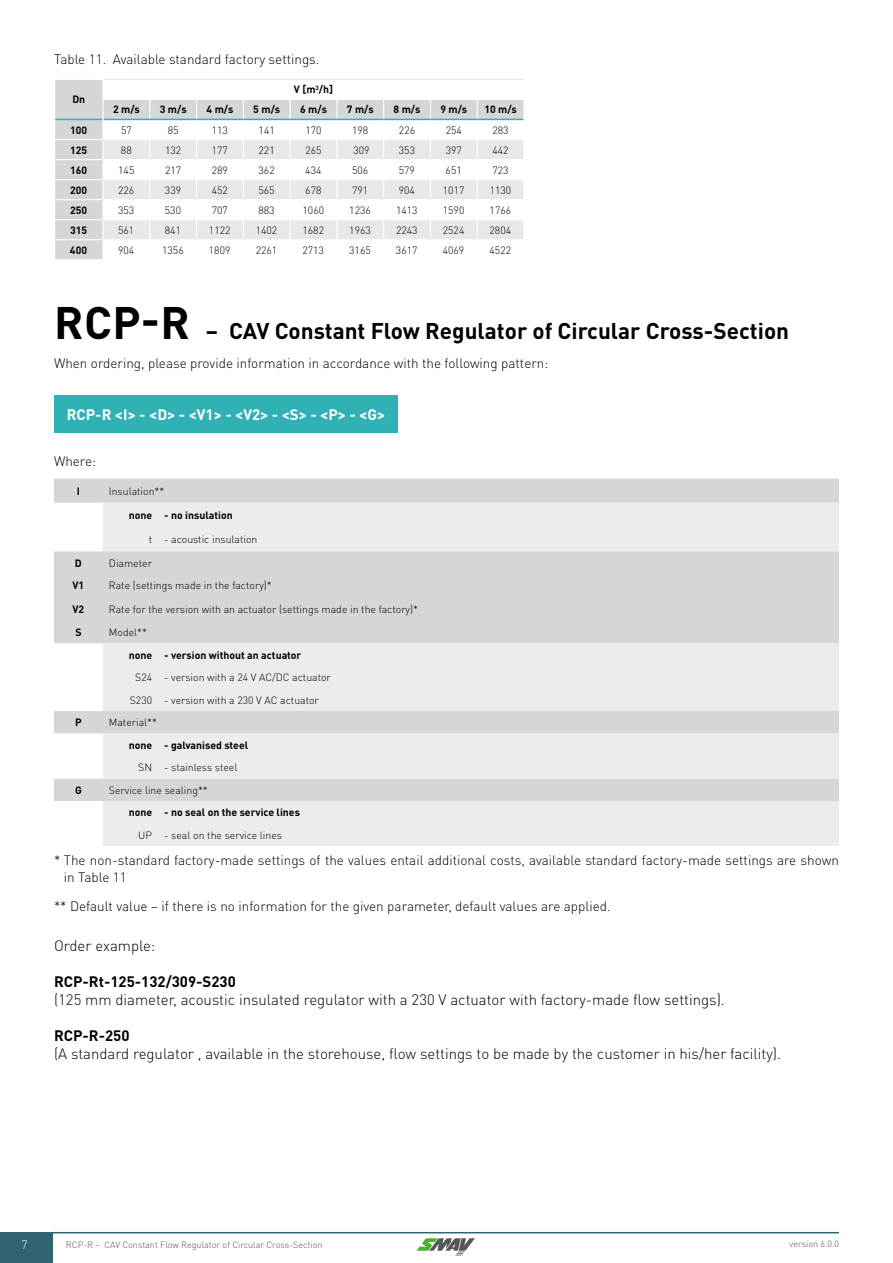
<style>
.page{position:relative;width:893px;height:1263px;background:#fff}
.page>*{position:absolute;margin:0;border:0;box-sizing:border-box;transform-origin:0 0}
.t1{font:700 22.5px "DIN Pro";color:#000}
.t2{font:300 15px "DIN Pro";color:#000}
.t3{font:700 15px "DIN Pro";color:#fff}
.t4{font:700 15px "DIN Pro";color:#000}
.t5{font:300 13.5px/16.2px "DIN Pro";color:#000}
.t6{font:300 12px "DIN Pro";color:#fff}
.t7{font:300 10.5px/22.5px "DIN Pro";color:#000}
.t8{font:700 10.5px "DIN Pro";color:#000}
.t9{font:300 9px "DIN Pro";color:#545352}
.s1{font-size:45px}
</style>
<div class="page">
<div style="left:0;top:1232px;width:52px;height:31px;background:#2d6470"></div>
<hr style="left:52px;top:1232px;width:787px;height:1px;background:#2d6470">
<svg style="left:416px;top:1238px;width:59px;height:17px"></svg>
<div style="left:55px;top:80px;width:47px;height:179px;background:#d6d6d6"></div>
<hr style="left:55px;top:119px;width:47px;height:1px;background:#30b1b6">
<hr style="left:54px;top:139px;width:49px;height:1px;background:#fff">
<hr style="left:54px;top:159px;width:49px;height:1px;background:#fff">
<hr style="left:54px;top:179px;width:49px;height:1px;background:#fff">
<hr style="left:54px;top:199px;width:49px;height:1px;background:#fff">
<hr style="left:54px;top:219px;width:49px;height:1px;background:#fff">
<hr style="left:54px;top:239px;width:49px;height:1px;background:#fff">
<hr style="left:104px;top:79px;width:46px;height:1px;background:#e9e8e8">
<hr style="left:150px;top:79px;width:47px;height:1px;background:#e9e8e8">
<hr style="left:197px;top:79px;width:46px;height:1px;background:#e9e8e8">
<hr style="left:243px;top:79px;width:47px;height:1px;background:#e9e8e8">
<hr style="left:290px;top:79px;width:47px;height:1px;background:#e9e8e8">
<hr style="left:337px;top:79px;width:47px;height:1px;background:#e9e8e8">
<hr style="left:384px;top:79px;width:46px;height:1px;background:#e9e8e8">
<hr style="left:430px;top:79px;width:47px;height:1px;background:#e9e8e8">
<hr style="left:477px;top:79px;width:48px;height:1px;background:#e9e8e8">
<svg style="left:102px;top:80px;width:422px;height:179px"></svg>
<div style="left:54px;top:396px;width:344px;height:37px;background:#30b1b6"></div>
<div style="left:54px;top:479px;width:785px;height:24px;background:#d6d6d6"></div>
<svg style="left:54px;top:551px;width:49px;height:250px"></svg>
<svg style="left:103px;top:503px;width:736px;height:343px;fill:#ececec"></svg>
<p class="t5" style="left:54px;top:51px;width:267px">Table 11. Available standard factory settings.</p>
<p class="t8" style="left:72px;top:92px;width:14px">Dn</p>
<p class="t8" style="left:294px;top:82px;width:41px">V [m<sup>3</sup>/h]</p>
<p class="t8" style="left:113px;top:102px;width:28px">2 m/s</p>
<p class="t8" style="left:160px;top:102px;width:28px">3 m/s</p>
<p class="t8" style="left:207px;top:102px;width:28px">4 m/s</p>
<p class="t8" style="left:253px;top:102px;width:28px">5 m/s</p>
<p class="t8" style="left:300px;top:102px;width:28px">6 m/s</p>
<p class="t8" style="left:347px;top:102px;width:28px">7 m/s</p>
<p class="t8" style="left:394px;top:102px;width:28px">8 m/s</p>
<p class="t8" style="left:440px;top:102px;width:28px">9 m/s</p>
<p class="t8" style="left:484px;top:102px;width:34px">10 m/s</p>
<p class="t8" style="left:70px;top:123px;width:19px">100</p>
<p class="t7" style="left:121px;top:118px;width:12px">57</p>
<p class="t7" style="left:168px;top:118px;width:12px">85</p>
<p class="t7" style="left:212px;top:118px;width:18px">113</p>
<p class="t7" style="left:259px;top:118px;width:18px">141</p>
<p class="t7" style="left:305px;top:118px;width:18px">170</p>
<p class="t7" style="left:352px;top:118px;width:18px">198</p>
<p class="t7" style="left:399px;top:118px;width:18px">226</p>
<p class="t7" style="left:446px;top:118px;width:18px">254</p>
<p class="t7" style="left:492px;top:118px;width:18px">283</p>
<p class="t8" style="left:70px;top:143px;width:19px">125</p>
<p class="t7" style="left:121px;top:138px;width:12px">88</p>
<p class="t7" style="left:165px;top:138px;width:18px">132</p>
<p class="t7" style="left:212px;top:138px;width:18px">177</p>
<p class="t7" style="left:259px;top:138px;width:18px">221</p>
<p class="t7" style="left:305px;top:138px;width:18px">265</p>
<p class="t7" style="left:353px;top:138px;width:18px">309</p>
<p class="t7" style="left:399px;top:138px;width:18px">353</p>
<p class="t7" style="left:446px;top:138px;width:18px">397</p>
<p class="t7" style="left:492px;top:138px;width:18px">442</p>
<p class="t8" style="left:70px;top:163px;width:19px">160</p>
<p class="t7" style="left:118px;top:158px;width:18px">145</p>
<p class="t7" style="left:165px;top:158px;width:18px">217</p>
<p class="t7" style="left:212px;top:158px;width:18px">289</p>
<p class="t7" style="left:259px;top:158px;width:18px">362</p>
<p class="t7" style="left:305px;top:158px;width:18px">434</p>
<p class="t7" style="left:352px;top:158px;width:18px">506</p>
<p class="t7" style="left:399px;top:158px;width:18px">579</p>
<p class="t7" style="left:446px;top:158px;width:18px">651</p>
<p class="t7" style="left:492px;top:158px;width:18px">723</p>
<p class="t8" style="left:70px;top:183px;width:19px">200</p>
<p class="t7" style="left:118px;top:178px;width:18px">226</p>
<p class="t7" style="left:165px;top:178px;width:18px">339</p>
<p class="t7" style="left:212px;top:178px;width:18px">452</p>
<p class="t7" style="left:258px;top:178px;width:18px">565</p>
<p class="t7" style="left:305px;top:178px;width:18px">678</p>
<p class="t7" style="left:352px;top:178px;width:18px">791</p>
<p class="t7" style="left:399px;top:178px;width:18px">904</p>
<p class="t7" style="left:443px;top:178px;width:23px">1017</p>
<p class="t7" style="left:490px;top:178px;width:23px">1130</p>
<p class="t8" style="left:70px;top:203px;width:19px">250</p>
<p class="t7" style="left:118px;top:198px;width:18px">353</p>
<p class="t7" style="left:165px;top:198px;width:18px">530</p>
<p class="t7" style="left:212px;top:198px;width:18px">707</p>
<p class="t7" style="left:258px;top:198px;width:18px">883</p>
<p class="t7" style="left:303px;top:198px;width:23px">1060</p>
<p class="t7" style="left:349px;top:198px;width:23px">1236</p>
<p class="t7" style="left:396px;top:198px;width:23px">1413</p>
<p class="t7" style="left:443px;top:198px;width:23px">1590</p>
<p class="t7" style="left:490px;top:198px;width:23px">1766</p>
<p class="t8" style="left:70px;top:223px;width:19px">315</p>
<p class="t7" style="left:118px;top:218px;width:18px">561</p>
<p class="t7" style="left:165px;top:218px;width:18px">841</p>
<p class="t7" style="left:209px;top:218px;width:23px">1122</p>
<p class="t7" style="left:256px;top:218px;width:23px">1402</p>
<p class="t7" style="left:302px;top:218px;width:23px">1682</p>
<p class="t7" style="left:349px;top:218px;width:23px">1963</p>
<p class="t7" style="left:396px;top:218px;width:23px">2243</p>
<p class="t7" style="left:443px;top:218px;width:23px">2524</p>
<p class="t7" style="left:490px;top:218px;width:23px">2804</p>
<p class="t8" style="left:70px;top:243px;width:19px">400</p>
<p class="t7" style="left:118px;top:238px;width:18px">904</p>
<p class="t7" style="left:162px;top:238px;width:23px">1356</p>
<p class="t7" style="left:209px;top:238px;width:23px">1809</p>
<p class="t7" style="left:256px;top:238px;width:23px">2261</p>
<p class="t7" style="left:302px;top:238px;width:23px">2713</p>
<p class="t7" style="left:349px;top:238px;width:23px">3165</p>
<p class="t7" style="left:396px;top:238px;width:23px">3617</p>
<p class="t7" style="left:443px;top:238px;width:23px">4069</p>
<p class="t7" style="left:489px;top:238px;width:23px">4522</p>
<h1 class="t1" style="left:54px;top:315px;width:736px"><span class="s1">RCP-R</span> – CAV Constant Flow Regulator of Circular Cross-Section</h1>
<p class="t5" style="left:54px;top:354px;width:496px">When ordering, please provide information in accordance with the following pattern:</p>
<h2 class="t3" style="left:67px;top:404px;width:320px">RCP-R &lt;I&gt; - &lt;D&gt; - &lt;V1&gt; - &lt;V2&gt; - &lt;S&gt; - &lt;P&gt; - &lt;G&gt;</h2>
<p class="t5" style="left:54px;top:452px;width:44px">Where:</p>
<p class="t8" style="left:77px;top:484px;width:5px">I</p>
<p class="t7" style="left:109px;top:479px;width:57px">Insulation**</p>
<p class="t8" style="left:129px;top:508px;width:106px">none - no insulation</p>
<p class="t7" style="left:149px;top:528px;width:110px">t - acoustic insulation</p>
<p class="t8" style="left:75px;top:556px;width:8px">D</p>
<p class="t7" style="left:109px;top:551px;width:45px">Diameter</p>
<p class="t8" style="left:73px;top:578px;width:13px">V1</p>
<p class="t7" style="left:109px;top:573px;width:164px">Rate (settings made in the factory)*</p>
<p class="t8" style="left:73px;top:602px;width:13px">V2</p>
<p class="t7" style="left:109px;top:597px;width:311px">Rate for the version with an actuator (settings made in the factory)*</p>
<p class="t8" style="left:75px;top:625px;width:8px">S</p>
<p class="t7" style="left:109px;top:621px;width:40px">Model**</p>
<p class="t8" style="left:129px;top:648px;width:174px">none - version without an actuator</p>
<p class="t7" style="left:130px;top:666px;width:203px;text-indent:5px">S24 - version with a 24 V AC/DC actuator<br>S230 - version with a 230 V AC actuator</p>
<p class="t8" style="left:75px;top:715px;width:8px">P</p>
<p class="t7" style="left:109px;top:711px;width:50px">Material**</p>
<p class="t8" style="left:129px;top:738px;width:121px">none - galvanised steel</p>
<p class="t7" style="left:138px;top:756px;width:101px">SN - stainless steel</p>
<p class="t8" style="left:75px;top:783px;width:8px">G</p>
<p class="t7" style="left:109px;top:778px;width:100px">Service line sealing**</p>
<p class="t8" style="left:129px;top:805px;width:173px">none - no seal on the service lines</p>
<p class="t7" style="left:138px;top:823px;width:145px">UP - seal on the service lines</p>
<p class="t5" style="left:64px;top:852px;width:777px;text-indent:-10px">* The non-standard factory-made settings of the values entail additional costs, available standard factory-made settings are shown in Table 11</p>
<p class="t5" style="left:54px;top:897px;width:558px">** Default value – if there is no information for the given parameter, default values are applied.</p>
<h2 class="t2" style="left:54px;top:935px;width:103px">Order example:</h2>
<h2 class="t4" style="left:54px;top:971px;width:183px">RCP-Rt-125-132/309-S230</h2>
<h2 class="t2" style="left:54px;top:989px;width:672px">(125 mm diameter, acoustic insulated regulator with a 230 V actuator with factory-made flow settings).</h2>
<h2 class="t4" style="left:54px;top:1025px;width:77px">RCP-R-250</h2>
<h2 class="t2" style="left:54px;top:1043px;width:729px">(A standard regulator , available in the storehouse, flow settings to be made by the customer in his/her facility).</h2>
<p class="t6" style="left:22px;top:1237px;width:8px">7</p>
<p class="t9" style="left:66px;top:1239px;width:258px">RCP-R – CAV Constant Flow Regulator of Circular Cross-Section</p>
<p class="t9" style="left:790px;top:1238px;width:51px">version 6.0.0</p>
</div>
